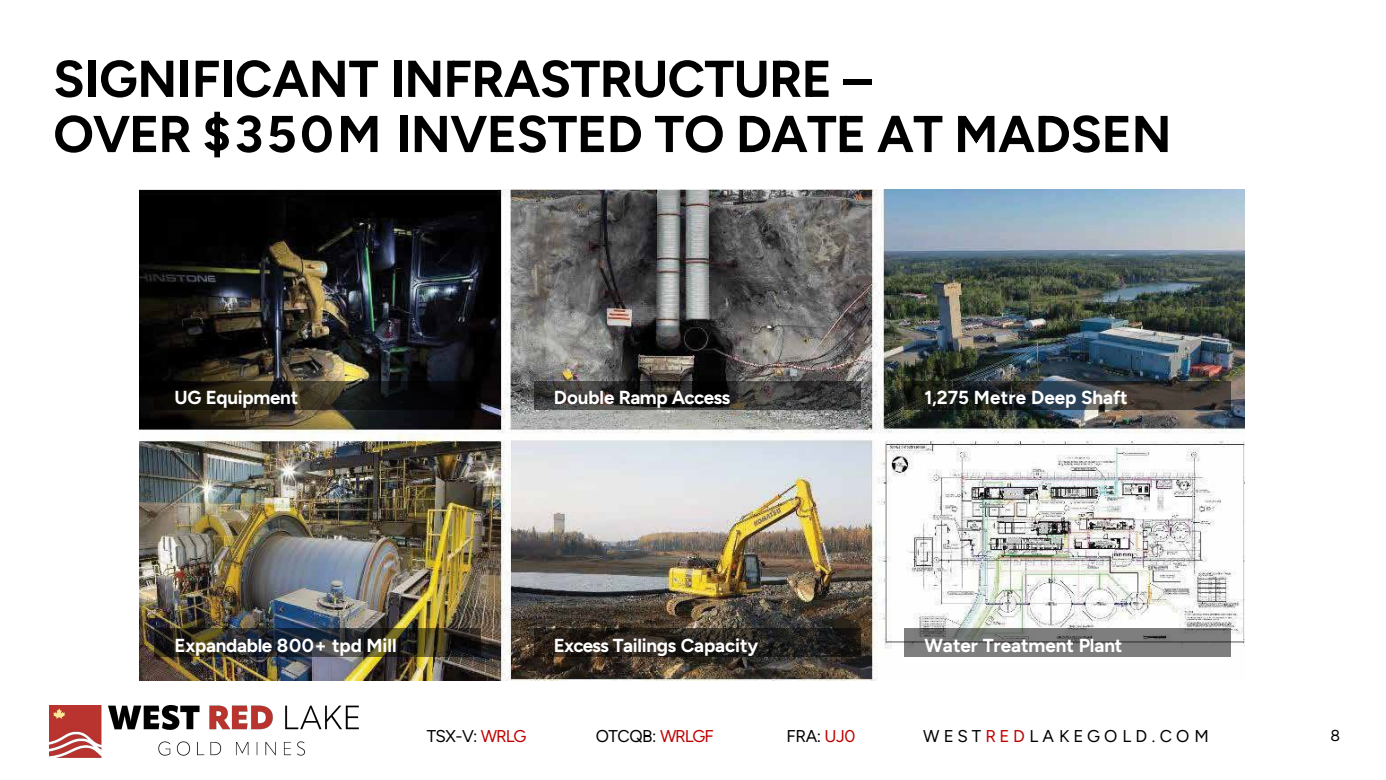
<style>
.page{position:relative;width:1386px;height:780px;background:#fff}
.page>*{position:absolute;margin:0;border:0;box-sizing:border-box;transform-origin:0 0}
.t1{font:700 51.62px "Figtree";letter-spacing:-.01em;color:#000}
.t2{font:700 18.81px "Figtree";letter-spacing:-.01em;color:#fff}
.t3{font:700 18.81px "Figtree";letter-spacing:-.03em;color:#fff}
.t4{font:17.06px "Figtree";letter-spacing:.24em;color:#000}
.t5{font:17.06px "Figtree";letter-spacing:-.025em;color:#000}
.t6{font:17.06px "Figtree";letter-spacing:-.045em;color:#000}
.t7{font:15.75px "Figtree";color:#000}
.s1{color:#c00000}
</style>
<div class="page">
<hr style="left:0;top:0;width:63px;height:1px;background:#fbffff">
<img style="left:140px;top:190px;width:1104px;height:490px">
<div style="left:155px;top:381px;width:326px;height:28px;background:#000;opacity:.5"></div>
<div style="left:534px;top:381px;width:326px;height:28px;background:#000;opacity:.5"></div>
<div style="left:904px;top:381px;width:326px;height:28px;background:#000;opacity:.5"></div>
<div style="left:155px;top:628px;width:326px;height:28px;background:#000;opacity:.5"></div>
<div style="left:534px;top:628px;width:326px;height:28px;background:#000;opacity:.5"></div>
<div style="left:904px;top:628px;width:326px;height:28px;background:#000;opacity:.5"></div>
<img style="left:50px;top:705px;width:309px;height:53px">
<h2 class="t1" style="left:53px;top:48px;width:819px">SIGNIFICANT INFRASTRUCTURE –</h2>
<h2 class="t1" style="left:53px;top:103px;width:1119px">OVER $350M INVESTED TO DATE AT MADSEN</h2>
<p class="t2" style="left:174px;top:386px;width:125px">UG Equipment</p>
<p class="t3" style="left:554px;top:386px;width:178px">Double Ramp Access</p>
<p class="t2" style="left:924px;top:386px;width:205px">1,275 Metre Deep Shaft</p>
<p class="t2" style="left:174px;top:633px;width:224px">Expandable 800+ tpd Mill</p>
<p class="t2" style="left:554px;top:633px;width:206px">Excess Tailings Capacity</p>
<p class="t2" style="left:924px;top:633px;width:199px">Water Treatment Plant</p>
<p class="t5" style="left:426px;top:726px;width:101px">TSX-V: <span class="s1">WRLG</span></p>
<p class="t6" style="left:595px;top:726px;width:120px">OTCQB: <span class="s1">WRLGF</span></p>
<p class="t5" style="left:786px;top:726px;width:70px">FRA: <span class="s1">UJ0</span></p>
<p class="t4" style="left:923px;top:726px;width:287px">WEST<span class="s1">RED</span>LAKEGOLD.COM</p>
<p class="t7" style="left:1330px;top:726px;width:11px">8</p>
</div>
